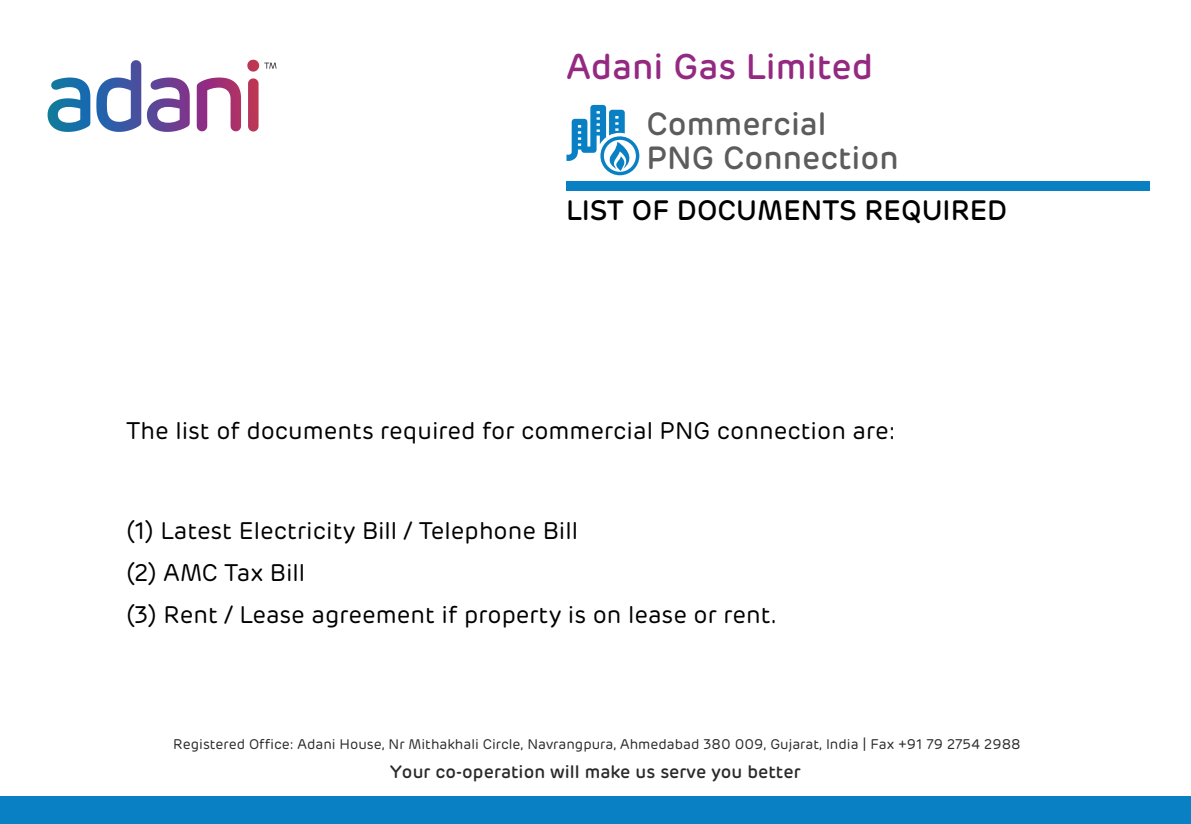
<style>
.page{position:relative;width:1191px;height:824px;background:#fff}
.page>*{position:absolute;margin:0;border:0;box-sizing:border-box;transform-origin:0 0}
.t1{font:500 35.6px "Rubrik";color:#942982}
.t2{font:500 32px/34px "Rubrik";color:#5c5c5c}
.t3{font:500 28px "Rubrik";color:#000}
.t4{font:24px/42px "Rubrik";color:#000}
.t5{font:500 18px "Rubrik";color:#2b2929}
.t6{font:14px "Rubrik";color:#2b2929}
</style>
<div class="page">
<svg style="left:247px;top:60px;width:29px;height:12px"></svg>
<div style="left:566px;top:181px;width:583px;height:10px;background:#0a80c4"></div>
<div style="left:0;top:796px;width:1191px;height:28px;background:#0a80c4"></div>
<svg style="left:566px;top:105px;width:73px;height:70px"></svg>
<h1 class="t1" style="left:566px;top:44px;width:308px">Adani Gas Limited</h1>
<h2 class="t2" style="left:646px;top:107px;width:254px">Commercial<br>PNG Connection</h2>
<p class="t3" style="left:566px;top:192px;width:442px">LIST OF DOCUMENTS REQUIRED</p>
<p class="t4" style="left:126px;top:409px;width:771px">The list of documents required for commercial PNG connection are:</p>
<p class="t4" style="left:126px;top:509px;width:653px">(1) Latest Electricity Bill / Telephone Bill<br>(2) AMC Tax Bill<br>(3) Rent / Lease agreement if property is on lease or rent.</p>
<p class="t6" style="left:173px;top:735px;width:849px">Registered Office: Adani House, Nr Mithakhali Circle, Navrangpura, Ahmedabad 380 009, Gujarat, India | Fax +91 79 2754 2988</p>
<p class="t5" style="left:390px;top:760px;width:412px">Your co-operation will make us serve you better</p>
</div>
